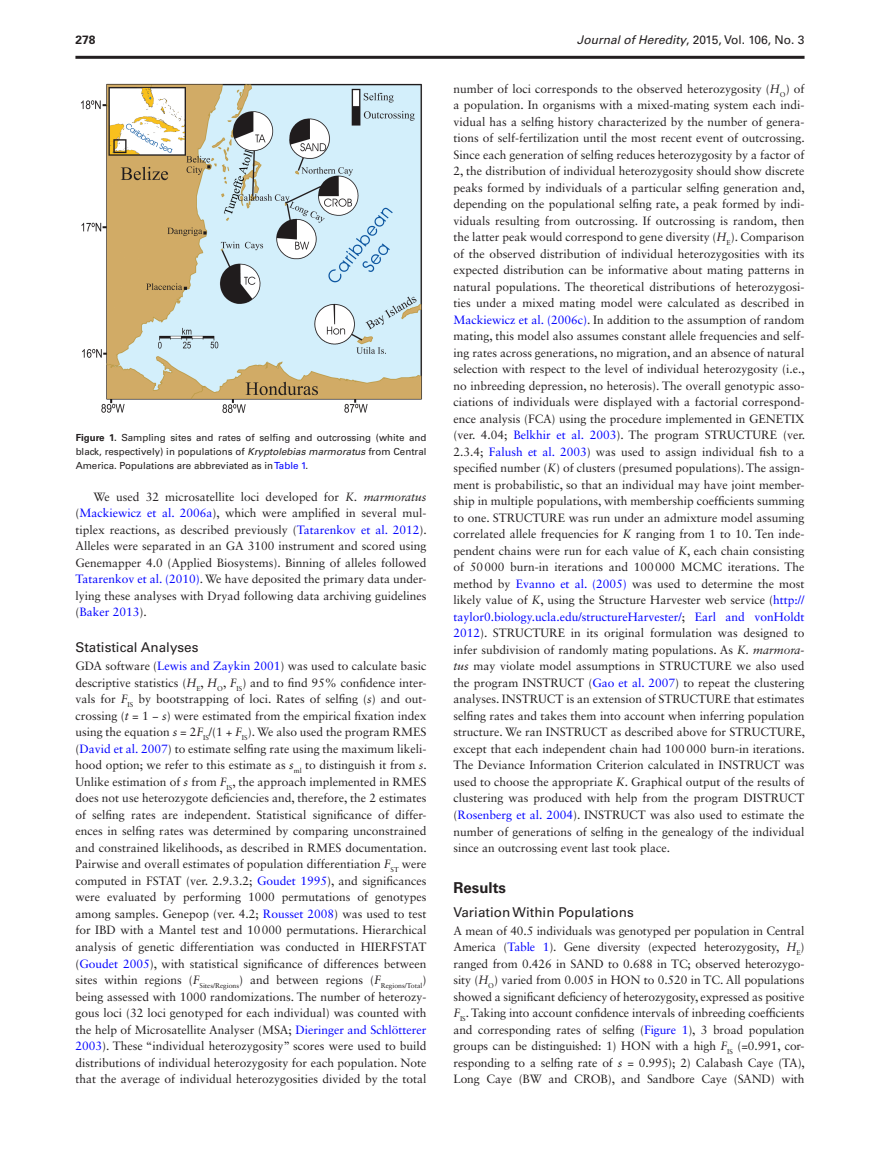
<style>
.page{position:relative;width:880px;height:1161px;background:#fff}
.page>*{position:absolute;margin:0;border:0;box-sizing:border-box;transform-origin:0 0}
.t1{font:700 15px "Univers LT Std";color:#231f20}
.t2{font:13.5px "Univers LT Std";color:#231f20}
.t3{font:12px/16.5px "Sabon LT Std";color:#231f20;text-align:justify}
.t4{font:12px "Univers LT Std";letter-spacing:-.005em;color:#231f20}
.t5{font:700 12px "Univers LT Std";color:#231f20}
.t6{font:9.75px/14.2px "Univers LT Std";color:#231f20;text-align:justify}
.s1{font-style:italic}
.s2{font-weight:700}
.s3{color:#00f}
</style>
<div class="page">
<img style="left:81px;top:83px;width:341px;height:330px">
<hr style="left:75px;top:56px;width:729px;height:3px;background:#231f20">
<p class="t5" style="left:75px;top:33px;width:22px">278</p>
<p class="t4" style="left:577px;top:32px;width:229px"><span class="s1">Journal of Heredity</span>, 2015, Vol. 106, No. 3</p>
<p class="t6" style="left:76px;top:430px;width:352px"><span class="s2">Figure 1.</span> Sampling sites and rates of selfing and outcrossing (white and black, respectively) in populations of <span class="s1">Kryptolebias marmoratus</span> from Central America. Populations are abbreviated as in <span class="s3">Table 1</span>.</p>
<p class="t3" style="left:75px;top:488px;width:353px;text-indent:18px">We used 32 microsatellite loci developed for <span class="s1">K. marmoratus </span>(<span class="s3">Mackiewicz et al. 2006a</span>), which were amplified in several mul&shy;tiplex reactions, as described previously (<span class="s3">Tatarenkov et al. 2012</span>).<br>Alleles were separated in an GA 3100 instrument and scored using Genemapper 4.0 (Applied Biosystems). Binning of alleles followed <span class="s3">Tatarenkov et al. (2010)</span>. We have deposited the primary data under&shy;lying these analyses with Dryad following data archiving guidelines (<span class="s3">Baker 2013</span>).</p>
<p class="t2" style="left:75px;top:639px;width:125px">Statistical Analyses</p>
<p class="t3" style="left:75px;top:658px;width:353px">GDA software (<span class="s3">Lewis and Zaykin 2001</span>) was used to calculate basic descriptive statistics (<span class="s1">H</span><sub>E</sub>, <span class="s1">H</span><sub>O</sub>, <span class="s1">F</span><sub>IS</sub>) and to find 95% confidence inter&shy;vals for <span class="s1">F</span><sub>IS</sub> by bootstrapping of loci. Rates of selfing (<span class="s1">s</span>) and out&shy;crossing (<span class="s1">t</span> = 1 − <span class="s1">s</span>) were estimated from the empirical fixation index using the equation <span class="s1">s</span> = 2<span class="s1">F</span><sub>IS</sub>/(1 + <span class="s1">F</span><sub>IS</sub>). We also used the program RMES (<span class="s3">David et al. 2007</span>) to estimate selfing rate using the maximum likeli&shy;hood option; we refer to this estimate as <span class="s1">s</span><sub>ml</sub> to distinguish it from <span class="s1">s</span>.<br>Unlike estimation of <span class="s1">s</span> from <span class="s1">F</span><sub>IS</sub>, the approach implemented in RMES does not use heterozygote deficiencies and, therefore, the 2 estimates of selfing rates are independent. Statistical significance of differ&shy;ences in selfing rates was determined by comparing unconstrained and constrained likelihoods, as described in RMES documentation.<br>Pairwise and overall estimates of population differentiation <span class="s1">F</span><sub>ST</sub> were computed in FSTAT (ver. 2.9.3.2; <span class="s3">Goudet 1995</span>), and significances were evaluated by performing 1000 permutations of genotypes among samples. Genepop (ver. 4.2; <span class="s3">Rousset 2008</span>) was used to test for IBD with a Mantel test and 10000 permutations. Hierarchical analysis of genetic differentiation was conducted in HIERFSTAT (<span class="s3">Goudet 2005</span>), with statistical significance of differences between sites within regions (<span class="s1">F</span><sub>Sites/Regions</sub>) and between regions (<span class="s1">F</span><sub>Regions/Total</sub>) being assessed with 1000 randomizations. The number of heterozy&shy;gous loci (32 loci genotyped for each individual) was counted with the help of Microsatellite Analyser (MSA; <span class="s3">Dieringer and Schlötterer 2003</span>). These “individual heterozygosity” scores were used to build distributions of individual heterozygosity for each population. Note that the average of individual heterozygosities divided by the total</p>
<p class="t3" style="left:453px;top:80px;width:353px">number of loci corresponds to the observed heterozygosity (<span class="s1">H</span><sub>O</sub>) of a population. In organisms with a mixed-mating system each indi&shy;vidual has a selfing history characterized by the number of genera&shy;tions of self-fertilization until the most recent event of outcrossing.<br>Since each generation of selfing reduces heterozygosity by a factor of 2, the distribution of individual heterozygosity should show discrete peaks formed by individuals of a particular selfing generation and, depending on the populational selfing rate, a peak formed by indi&shy;viduals resulting from outcrossing. If outcrossing is random, then the latter peak would correspond to gene diversity (<span class="s1">H</span><sub>E</sub>). Comparison of the observed distribution of individual heterozygosities with its expected distribution can be informative about mating patterns in natural populations. The theoretical distributions of heterozygosi&shy;ties under a mixed mating model were calculated as described in <span class="s3">Mackiewicz et al. (2006c)</span>. In addition to the assumption of random mating, this model also assumes constant allele frequencies and self&shy;ing rates across generations, no migration, and an absence of natural selection with respect to the level of individual heterozygosity (i.e., no inbreeding depression, no heterosis). The overall genotypic asso&shy;ciations of individuals were displayed with a factorial correspond&shy;ence analysis (FCA) using the procedure implemented in GENETIX (ver. 4.04; <span class="s3">Belkhir et al. 2003</span>). The program STRUCTURE (ver.<br>2.3.4; <span class="s3">Falush et al. 2003</span>) was used to assign individual fish to a specified number (<span class="s1">K</span>) of clusters (presumed populations). The assign&shy;ment is probabilistic, so that an individual may have joint member&shy;ship in multiple populations, with membership coefficients summing to one. STRUCTURE was run under an admixture model assuming correlated allele frequencies for <span class="s1">K</span> ranging from 1 to 10. Ten inde&shy;pendent chains were run for each value of <span class="s1">K</span>, each chain consisting of 50000 burn-in iterations and 100000 MCMC iterations. The method by <span class="s3">Evanno et al. (2005)</span> was used to determine the most likely value of <span class="s1">K</span>, using the Structure Harvester web service (<span class="s3">http:// taylor0.biology.ucla.edu/structureHarvester/</span>; <span class="s3">Earl and vonHoldt 2012</span>). STRUCTURE in its original formulation was designed to infer subdivision of randomly mating populations. As <span class="s1">K. marmora&shy;tus</span> may violate model assumptions in STRUCTURE we also used the program INSTRUCT (<span class="s3">Gao et al. 2007</span>) to repeat the clustering analyses. INSTRUCT is an extension of STRUCTURE that estimates selfing rates and takes them into account when inferring population structure. We ran INSTRUCT as described above for STRUCTURE, except that each independent chain had 100000 burn-in iterations.<br>The Deviance Information Criterion calculated in INSTRUCT was used to choose the appropriate <span class="s1">K</span>. Graphical output of the results of clustering was produced with help from the program DISTRUCT (<span class="s3">Rosenberg et al. 2004</span>). INSTRUCT was also used to estimate the number of generations of selfing in the genealogy of the individual since an outcrossing event last took place.</p>
<p class="t1" style="left:453px;top:878px;width:54px">Results</p>
<p class="t2" style="left:453px;top:903px;width:182px">Variation Within Populations</p>
<p class="t3" style="left:453px;top:922px;width:353px">A mean of 40.5 individuals was genotyped per population in Central America (<span class="s3">Table 1</span>). Gene diversity (expected heterozygosity, <span class="s1">H</span><sub>E</sub>) ranged from 0.426 in SAND to 0.688 in TC; observed heterozygo&shy;sity (<span class="s1">H</span><sub>O</sub>) varied from 0.005 in HON to 0.520 in TC. All populations showed a significant deficiency of heterozygosity, expressed as positive <span class="s1">F</span><sub>IS</sub>. Taking into account confidence intervals of inbreeding coefficients and corresponding rates of selfing (<span class="s3">Figure 1</span>), 3 broad population groups can be distinguished: 1) HON with a high <span class="s1">F</span><sub>IS</sub> (=0.991, cor&shy;responding to a selfing rate of <span class="s1">s</span> = 0.995); 2) Calabash Caye (TA), Long Caye (BW and CROB), and Sandbore Caye (SAND) with</p>
</div>
